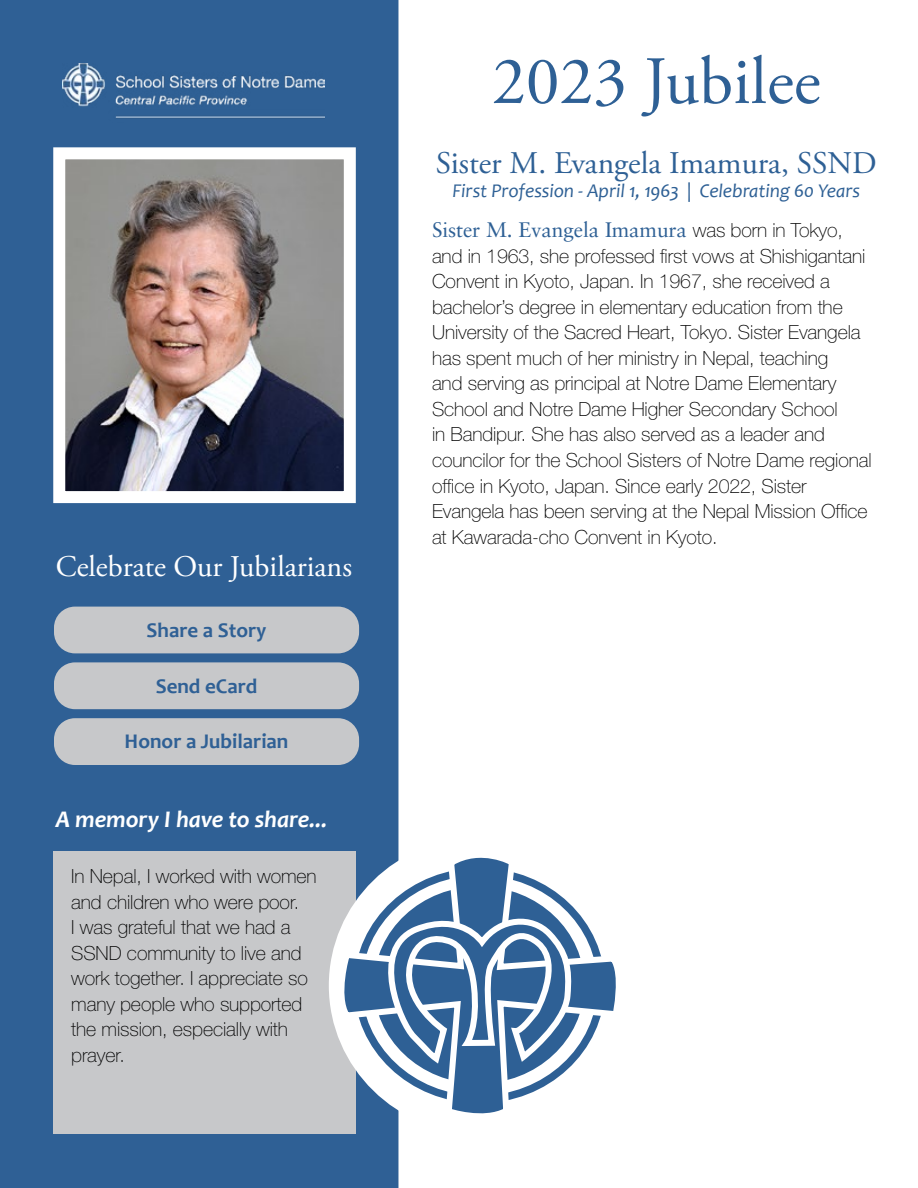
<style>
.page{position:relative;width:918px;height:1188px;background:#fff}
.page>*{position:absolute;margin:0;border:0;box-sizing:border-box;transform-origin:0 0}
.t1{font:67.5px "Adobe Garamond Pro";color:#2e6095}
.t2{font:31.5px "Adobe Garamond Pro";color:#2e6095}
.t3{font:30px "Adobe Garamond Pro";color:#fff}
.t4{font:italic 700 24px "Candara";letter-spacing:-.005em;color:#fff}
.t5{font:21px "Sabon LT Pro";letter-spacing:-.005em;color:#2e6095}
.t6{font:700 21px "Candara";color:#2f6095}
.t7{font:100 19.5px/25.5px "Helvetica Neue LT Std";letter-spacing:-.005em;color:#000}
.t8{font:italic 19.5px "Candara";letter-spacing:-.005em;color:#2e6095}
.s1{font-family:"Helvetica Neue LT Std";font-weight:100;font-size:19.5px;color:#000}
</style>
<div class="page">
<div style="left:0;top:0;width:398px;height:1188px;background:#2f6095"></div>
<div style="left:53px;top:851px;width:303px;height:283px;background:#c7c8ca"></div>
<img style="left:66px;top:160px;width:277px;height:330px">
<div style="left:53px;top:147px;width:303px;height:356px;border:12px solid #fff"></div>
<svg style="left:335px;top:756px;width:281px;height:432px"></svg>
<svg style="left:362px;top:907px;width:214px;height:189px"></svg>
<div style="left:54px;top:607px;width:305px;height:46px;background:#c7c8ca;border-radius:21px"></div>
<div style="left:54px;top:662px;width:305px;height:47px;background:#c7c8ca;border-radius:21px"></div>
<div style="left:54px;top:718px;width:305px;height:47px;background:#c7c8ca;border-radius:21px"></div>
<img style="left:62px;top:63px;width:263px;height:59px">
<h3 class="t3" style="left:56px;top:549px;width:298px">Celebrate Our Jubilarians</h3>
<p class="t6" style="left:147px;top:617px;width:121px">Share a Story</p>
<p class="t6" style="left:156px;top:673px;width:103px">Send eCard</p>
<p class="t6" style="left:125px;top:729px;width:165px">Honor a Jubilarian</p>
<p class="t4" style="left:56px;top:805px;width:273px">A memory I have to share...</p>
<p class="t7" style="left:71px;top:864px;width:247px">In Nepal, I worked with women and children who were poor.<br>I was grateful that we had a<br>SSND community to live and work together. I appreciate so many people who supported the mission, especially with prayer.</p>
<h1 class="t1" style="left:492px;top:41px;width:330px">2023 Jubilee</h1>
<h2 class="t2" style="left:436px;top:145px;width:442px">Sister M. Evangela Imamura, SSND</h2>
<p class="t8" style="left:452px;top:179px;width:409px">First Profession - April 1, 1963 | Celebrating 60 Years</p>
<p class="t5" style="left:432px;top:217px;width:412px">Sister M. Evangela Imamura <span class="s1">was born in Tokyo,</span></p>
<p class="t7" style="left:432px;top:243px;width:441px">and in 1963, she professed first vows at Shishigantani Convent in Kyoto, Japan. In 1967, she received a bachelor’s degree in elementary education from the University of the Sacred Heart, Tokyo. Sister Evangela has spent much of her ministry in Nepal, teaching<br>and serving as principal at Notre Dame Elementary School and Notre Dame Higher Secondary School<br>in Bandipur. She has also served as a leader and councilor for the School Sisters of Notre Dame regional office in Kyoto, Japan. Since early 2022, Sister Evangela has been serving at the Nepal Mission Office at Kawarada-cho Convent in Kyoto.</p>
</div>
